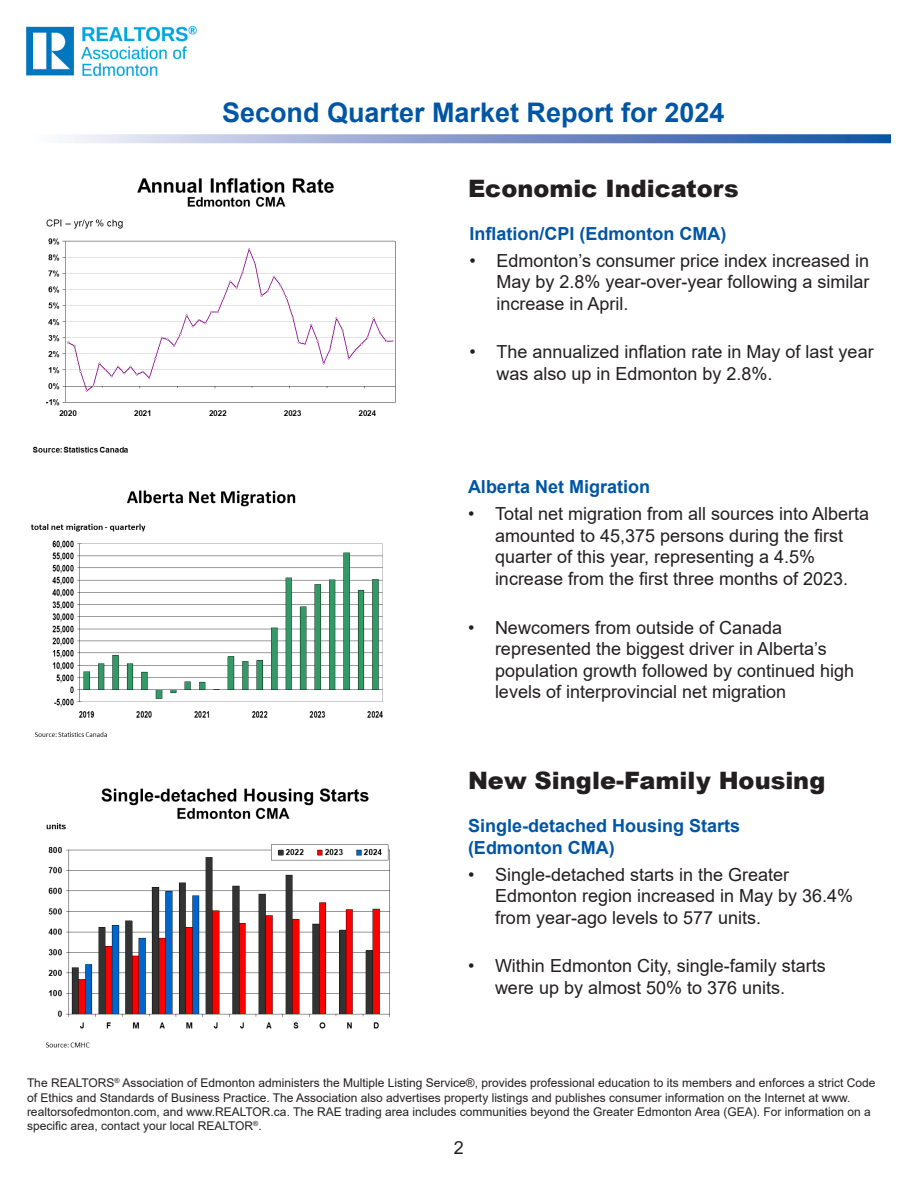
<style>
.page{position:relative;width:918px;height:1188px;background:#fff}
.page>*{position:absolute;margin:0;border:0;box-sizing:border-box;transform-origin:0 0}
.t1{font:700 27px "Arial";color:#0155a5}
.t2{font:900 24px "Arial";color:#231f20}
.t3{font:18px/21.6px "Arial";color:#231f20}
.t4{font:700 18px/21.6px "Arial";color:#0155a5}
.t5{font:12px/14.4px "Arial";color:#231f20}
</style>
<div class="page">
<img style="left:33px;top:178px;width:363px;height:275px">
<img style="left:30px;top:490px;width:353px;height:247px">
<img style="left:45px;top:788px;width:345px;height:260px">
<img style="left:27px;top:27px;width:169px;height:49px">
<svg style="left:68px;top:134px;width:823px;height:9px;background:#869ecd"></svg>
<p class="t1" style="left:222px;top:93px;width:504px">Second Quarter Market Report for 2024</p>
<p class="t2" style="left:468px;top:171px;width:272px">Economic Indicators</p>
<p class="t4" style="left:470px;top:223px;width:258px">Inflation/CPI (Edmonton CMA)</p>
<p class="t3" style="left:497px;top:249px;width:375px;text-align:justify;text-indent:-27px">• Edmonton’s consumer price index increased in May by 2.8% year-over-year following a similar increase in April.</p>
<p class="t3" style="left:497px;top:341px;width:379px;text-indent:-27px">• The annualized inflation rate in May of last year was also up in Edmonton by 2.8%.</p>
<p class="t4" style="left:468px;top:476px;width:184px">Alberta Net Migration</p>
<p class="t3" style="left:495px;top:503px;width:376px;text-indent:-27px">• Total net migration from all sources into Alberta amounted to 45,375 persons during the first quarter of this year, representing a 4.5% increase from the first three months of 2023.</p>
<p class="t3" style="left:495px;top:616px;width:361px;text-indent:-27px">• Newcomers from outside of Canada represented the biggest driver in Alberta’s population growth followed by continued high levels of interprovincial net migration</p>
<p class="t2" style="left:468px;top:763px;width:359px">New Single-Family Housing</p>
<p class="t4" style="left:468px;top:815px;width:274px">Single-detached Housing Starts (Edmonton CMA)</p>
<p class="t3" style="left:495px;top:863px;width:360px;text-indent:-27px">• Single-detached starts in the Greater<br>Edmonton region increased in May by 36.4% from year-ago levels to 577 units.</p>
<p class="t3" style="left:495px;top:955px;width:332px;text-indent:-27px">• Within Edmonton City, single-family starts were up by almost 50% to 376 units.</p>
<p class="t5" style="left:27px;top:1076px;width:850px">The REALTORS<sup>®</sup> Association of Edmonton administers the Multiple Listing Service®, provides professional education to its members and enforces a strict Code of Ethics and Standards of Business Practice. The Association also advertises property listings and publishes consumer information on the Internet at www. realtorsofedmonton.com, and www.REALTOR.ca. The RAE trading area includes communities beyond the Greater Edmonton Area (GEA). For information on a specific area, contact your local REALTOR<sup>®</sup>.</p>
<p class="t3" style="left:454px;top:1136px;width:12px">2</p>
</div>
